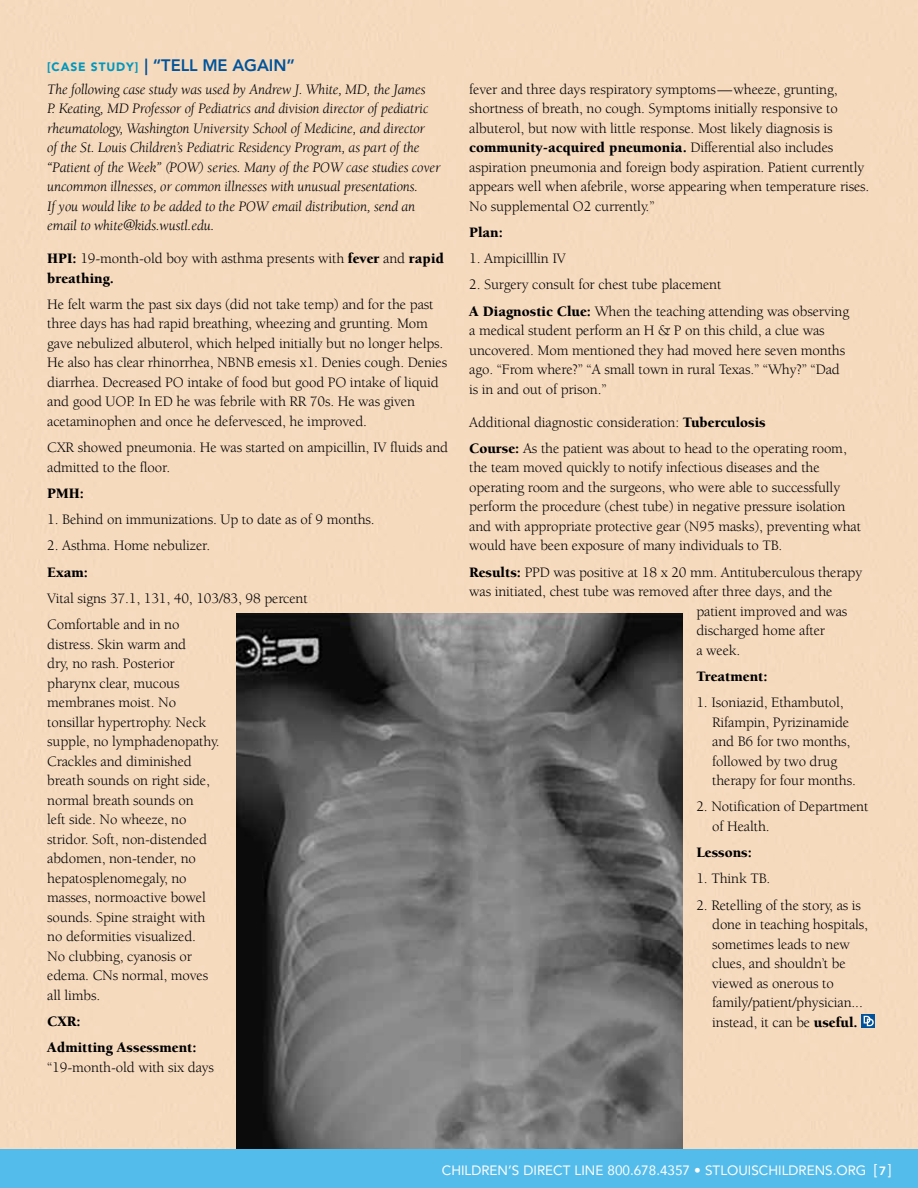
<style>
.page{position:relative;width:918px;height:1188px;background:#fff}
.page>*{position:absolute;margin:0;border:0;box-sizing:border-box;transform-origin:0 0}
.t1{font:800 16.5px "Avenir LT Std";letter-spacing:-.005em;color:#00539b}
.t2{font:14.85px/19.5px "Berkeley Std";letter-spacing:-.01em;color:#000}
.t3{font:italic 14.85px/19.5px "Berkeley Std";letter-spacing:-.01em;color:#000}
.t4{font:900 14.85px/26.2px "Berkeley Std";color:#000}
.t5{font:13.5px "Avenir";color:#fff}
.s1{font-weight:900;font-size:12px;color:#0097bd}
.s2{font-family:"Avenir"}
.s3{font-weight:900}
.s4{font-size:15px}
.s5{font-weight:800;font-size:12px}
</style>
<div class="page">
<div style="left:0;top:0;width:918px;height:1154px;background:#f6dabe"></div>
<hr style="left:0;top:0;width:1px;height:1153px;background:#a8b5d8">
<div style="left:0;top:1149px;width:918px;height:39px;background:#54bceb"></div>
<img style="left:237px;top:614px;width:446px;height:534px">
<svg style="left:862px;top:1014px;width:13px;height:13px"></svg>
<svg style="left:864px;top:1016px;width:10px;height:10px"></svg>
<p class="t1" style="left:47px;top:55px;width:249px"><span class="s1">[CASE STUDY]</span> <span class="s2">|</span> “TELL ME AGAIN”</p>
<p class="t3" style="left:47px;top:80px;width:395px">The following case study was used by Andrew J. White, MD, the James<br>P. Keating, MD Professor of Pediatrics and division director of pediatric rheumatology, Washington University School of Medicine, and director<br>of the St. Louis Children’s Pediatric Residency Program, as part of the “Patient of the Week” (POW) series. Many of the POW case studies cover uncommon illnesses, or common illnesses with unusual presentations.<br>If you would like to be added to the POW email distribution, send an email to white@kids.wustl.edu.</p>
<p class="t2" style="left:47px;top:249px;width:398px"><span class="s3">HPI:</span> 19-month-old boy with asthma presents with <span class="s3">fever</span> and <span class="s3">rapid breathing.</span></p>
<p class="t2" style="left:47px;top:295px;width:401px">He felt warm the past six days (did not take temp) and for the past three days has had rapid breathing, wheezing and grunting. Mom gave nebulized albuterol, which helped initially but no longer helps.<br>He also has clear rhinorrhea, NBNB emesis x1. Denies cough. Denies diarrhea. Decreased PO intake of food but good PO intake of liquid and good UOP. In ED he was febrile with RR 70s. He was given acetaminophen and once he defervesced, he improved.</p>
<p class="t2" style="left:47px;top:438px;width:402px">CXR showed pneumonia. He was started on ampicillin, IV fluids and admitted to the floor.</p>
<p class="t4" style="left:47px;top:480px;width:38px">PMH:</p>
<p class="t2" style="left:47px;top:510px;width:329px">1. Behind on immunizations. Up to date as of 9 months.</p>
<p class="t2" style="left:47px;top:536px;width:165px">2. Asthma. Home nebulizer.</p>
<p class="t4" style="left:47px;top:559px;width:42px">Exam:</p>
<p class="t2" style="left:47px;top:585px;width:262px;line-height:26.2px">Vital signs 37.1, 131, 40, 103/83, 98 percent<br>Comfortable and in no</p>
<p class="t2" style="left:47px;top:635px;width:174px">distress. Skin warm and<br>dry, no rash. Posterior pharynx clear, mucous membranes moist. No tonsillar hypertrophy. Neck supple, no lymphadenopathy.<br>Crackles and diminished breath sounds on right side, normal breath sounds on<br>left side. No wheeze, no stridor. Soft, non-distended abdomen, non-tender, no hepatosplenomegaly, no masses, normoactive bowel sounds. Spine straight with no deformities visualized.<br>No clubbing, cyanosis or edema. CNs normal, moves all limbs.</p>
<p class="t4" style="left:47px;top:1008px;width:151px">CXR:<br>Admitting Assessment:</p>
<p class="t2" style="left:47px;top:1058px;width:168px">“19-month-old with six days</p>
<p class="t2" style="left:469px;top:80px;width:402px">fever and three days respiratory symptoms—wheeze, grunting, shortness of breath, no cough. Symptoms initially responsive to albuterol, but now with little response. Most likely diagnosis is <span class="s3">community-acquired pneumonia.</span> Differential also includes aspiration pneumonia and foreign body aspiration. Patient currently appears well when afebrile, worse appearing when temperature rises.<br>No supplemental O2 currently.”</p>
<p class="t4" style="left:469px;top:219px;width:35px">Plan:</p>
<p class="t2" style="left:469px;top:249px;width:98px">1. Ampicilllin IV</p>
<p class="t2" style="left:469px;top:272px;width:382px;line-height:26.2px">2. Surgery consult for chest tube placement<br><span class="s3">A Diagnostic Clue:</span> When the teaching attending was observing</p>
<p class="t2" style="left:469px;top:321px;width:378px">a medical student perform an H &amp; P on this child, a clue was uncovered. Mom mentioned they had moved here seven months ago. “From where?” “A small town in rural Texas.” “Why?” “Dad is in and out of prison.”</p>
<p class="t2" style="left:469px;top:409px;width:379px;line-height:26.2px">Additional diagnostic consideration: <span class="s3">Tuberculosis<br>Course:</span> As the patient was about to head to the operating room,</p>
<p class="t2" style="left:469px;top:458px;width:394px">the team moved quickly to notify infectious diseases and the operating room and the surgeons, who were able to successfully perform the procedure (chest tube) in negative pressure isolation and with appropriate protective gear (N95 masks), preventing what would have been exposure of many individuals to TB.</p>
<p class="t2" style="left:469px;top:563px;width:395px"><span class="s3">Results:</span> PPD was positive at 18 x 20 mm. Antituberculous therapy</p>
<p class="t2" style="left:469px;top:582px;width:365px">was initiated, chest tube was removed after three days, and the</p>
<p class="t2" style="left:696px;top:602px;width:153px">patient improved and was</p>
<p class="t2" style="left:696px;top:621px;width:130px">discharged home after</p>
<p class="t2" style="left:696px;top:641px;width:45px">a week.</p>
<p class="t4" style="left:696px;top:663px;width:73px">Treatment:</p>
<p class="t2" style="left:712px;top:693px;width:145px;text-indent:-16px">1. Isoniazid, Ethambutol,<br>Rifampin, Pyrizinamide and B6 for two months, followed by two drug therapy for four months.</p>
<p class="t2" style="left:712px;top:797px;width:158px;text-indent:-16px">2. Notification of Department of Health.</p>
<p class="t4" style="left:696px;top:840px;width:57px">Lessons:</p>
<p class="t2" style="left:696px;top:869px;width:75px">1. Think TB.</p>
<p class="t2" style="left:712px;top:896px;width:157px;text-indent:-16px">2. Retelling of the story, as is done in teaching hospitals, sometimes leads to new clues, and shouldn’t be viewed as onerous to family/patient/physician... instead, it can be <span class="s3">useful.</span></p>
<p class="t5" style="left:764px;top:1158px;width:128px">LINE 800.678.4357 •</p>
<p class="t5" style="left:442px;top:1160px;width:451px">CHILDREN’S DIRECT LINE 800.678.4357 • STLOUISCHILDRENS.ORG <span class="s4">[</span><span class="s5">7</span><span class="s4">]</span></p>
</div>
